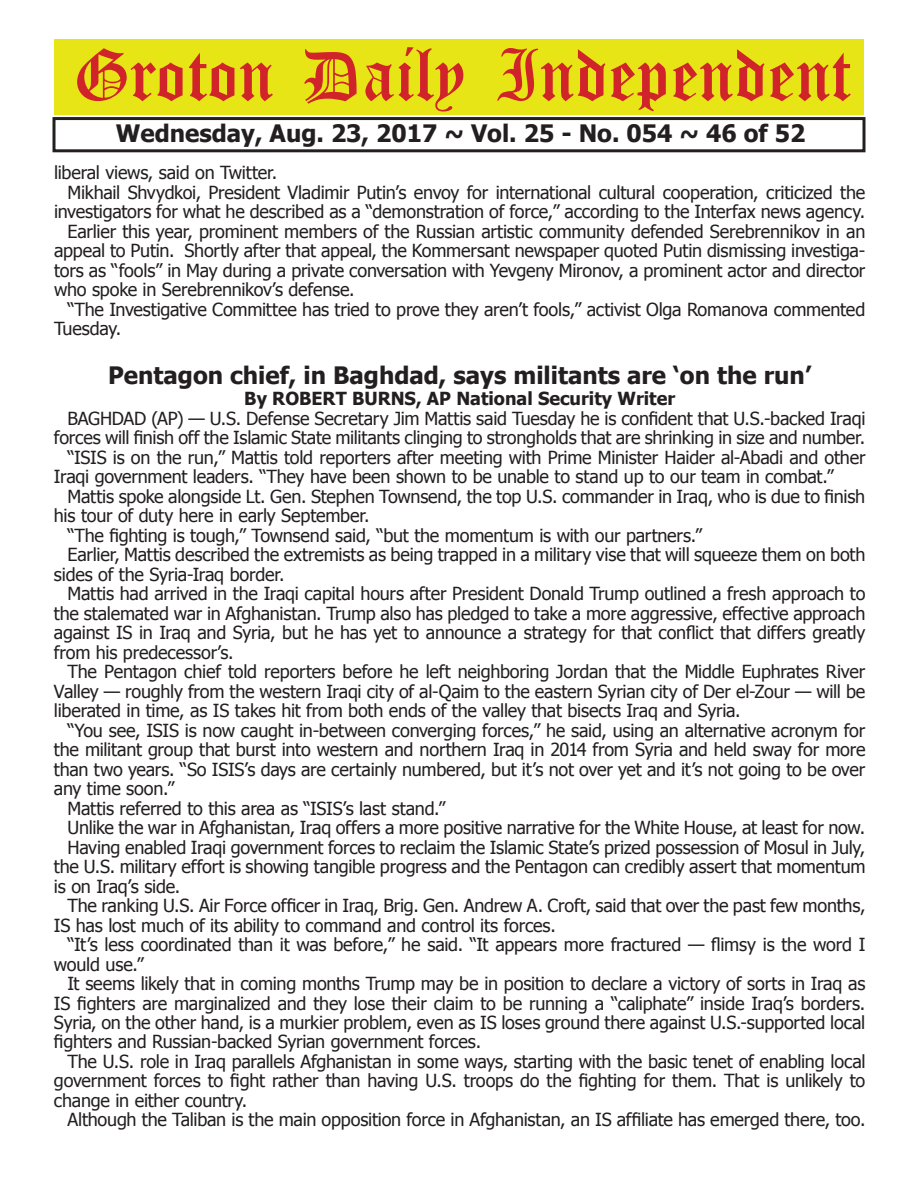
<style>
.page{position:relative;width:918px;height:1188px;background:#fff}
.page>*{position:absolute;margin:0;border:0;box-sizing:border-box;transform-origin:0 0}
.t1{font:54px "Old English Five";color:#d1232a}
.t2{font:700 24px "Tahoma";color:#231f20}
.t3{font:18px "Tahoma";letter-spacing:-.015em;color:#231f20}
.t4{font:700 18px "Tahoma";color:#231f20}
</style>
<div class="page">
<div style="left:52px;top:117px;width:814px;height:35px;border:3px solid #231f20"></div>
<div style="left:54px;top:40px;width:810px;height:75px;background:#e7e515"></div>
<h1 class="t1" style="left:73px;top:50px;width:779px">Groton Daily Independent</h1>
<h2 class="t2" style="left:116px;top:116px;width:691px">Wednesday, Aug. 23, 2017 ~ Vol. 25 - No. 054 ~ 46 of 52</h2>
<p class="t3" style="left:54px;top:161px;width:225px">liberal views, said on Twitter.</p>
<p class="t3" style="left:68px;top:180px;width:799px">Mikhail Shvydkoi, President Vladimir Putin’s envoy for international cultural cooperation, criticized the</p>
<p class="t3" style="left:54px;top:200px;width:813px">investigators for what he described as a “demonstration of force,” according to the Interfax news agency.</p>
<p class="t3" style="left:68px;top:219px;width:799px">Earlier this year, prominent members of the Russian artistic community defended Serebrennikov in an</p>
<p class="t3" style="left:54px;top:239px;width:813px">appeal to Putin. Shortly after that appeal, the Kommersant newspaper quoted Putin dismissing investiga-</p>
<p class="t3" style="left:54px;top:258px;width:813px">tors as “fools” in May during a private conversation with Yevgeny Mironov, a prominent actor and director</p>
<p class="t3" style="left:54px;top:278px;width:302px">who spoke in Serebrennikov’s defense.</p>
<p class="t3" style="left:68px;top:297px;width:799px">“The Investigative Committee has tried to prove they aren’t fools,” activist Olga Romanova commented</p>
<p class="t3" style="left:54px;top:317px;width:69px">Tuesday.</p>
<h2 class="t2" style="left:108px;top:358px;width:705px">Pentagon chief, in Baghdad, says militants are ‘on the run’</h2>
<p class="t4" style="left:244px;top:386px;width:432px">By ROBERT BURNS, AP National Security Writer</p>
<p class="t3" style="left:67px;top:406px;width:799px">BAGHDAD (AP) — U.S. Defense Secretary Jim Mattis said Tuesday he is confident that U.S.-backed Iraqi</p>
<p class="t3" style="left:54px;top:426px;width:813px">forces will finish off the Islamic State militants clinging to strongholds that are shrinking in size and number.</p>
<p class="t3" style="left:67px;top:445px;width:800px">“ISIS is on the run,” Mattis told reporters after meeting with Prime Minister Haider al-Abadi and other</p>
<p class="t3" style="left:54px;top:465px;width:781px">Iraqi government leaders. “They have been shown to be unable to stand up to our team in combat.”</p>
<p class="t3" style="left:67px;top:484px;width:799px">Mattis spoke alongside Lt. Gen. Stephen Townsend, the top U.S. commander in Iraq, who is due to finish</p>
<p class="t3" style="left:54px;top:504px;width:317px">his tour of duty here in early September.</p>
<p class="t3" style="left:67px;top:523px;width:636px">“The fighting is tough,” Townsend said, “but the momentum is with our partners.”</p>
<p class="t3" style="left:67px;top:543px;width:799px">Earlier, Mattis described the extremists as being trapped in a military vise that will squeeze them on both</p>
<p class="t3" style="left:54px;top:562px;width:232px">sides of the Syria-Iraq border.</p>
<p class="t3" style="left:67px;top:582px;width:799px">Mattis had arrived in the Iraqi capital hours after President Donald Trump outlined a fresh approach to</p>
<p class="t3" style="left:54px;top:601px;width:813px">the stalemated war in Afghanistan. Trump also has pledged to take a more aggressive, effective approach</p>
<p class="t3" style="left:54px;top:621px;width:813px">against IS in Iraq and Syria, but he has yet to announce a strategy for that conflict that differs greatly</p>
<p class="t3" style="left:54px;top:640px;width:181px">from his predecessor’s.</p>
<p class="t3" style="left:67px;top:659px;width:799px">The Pentagon chief told reporters before he left neighboring Jordan that the Middle Euphrates River</p>
<p class="t3" style="left:54px;top:679px;width:813px">Valley — roughly from the western Iraqi city of al-Qaim to the eastern Syrian city of Der el-Zour — will be</p>
<p class="t3" style="left:54px;top:698px;width:688px">liberated in time, as IS takes hit from both ends of the valley that bisects Iraq and Syria.</p>
<p class="t3" style="left:67px;top:718px;width:799px">“You see, ISIS is now caught in-between converging forces,” he said, using an alternative acronym for</p>
<p class="t3" style="left:54px;top:737px;width:813px">the militant group that burst into western and northern Iraq in 2014 from Syria and held sway for more</p>
<p class="t3" style="left:54px;top:757px;width:813px">than two years. “So ISIS’s days are certainly numbered, but it’s not over yet and it’s not going to be over</p>
<p class="t3" style="left:54px;top:776px;width:122px">any time soon.”</p>
<p class="t3" style="left:67px;top:796px;width:379px">Mattis referred to this area as “ISIS’s last stand.”</p>
<p class="t3" style="left:67px;top:815px;width:799px">Unlike the war in Afghanistan, Iraq offers a more positive narrative for the White House, at least for now.</p>
<p class="t3" style="left:67px;top:835px;width:799px">Having enabled Iraqi government forces to reclaim the Islamic State’s prized possession of Mosul in July,</p>
<p class="t3" style="left:54px;top:854px;width:813px">the U.S. military effort is showing tangible progress and the Pentagon can credibly assert that momentum</p>
<p class="t3" style="left:54px;top:874px;width:128px">is on Iraq’s side.</p>
<p class="t3" style="left:67px;top:893px;width:799px">The ranking U.S. Air Force officer in Iraq, Brig. Gen. Andrew A. Croft, said that over the past few months,</p>
<p class="t3" style="left:54px;top:913px;width:503px">IS has lost much of its ability to command and control its forces.</p>
<p class="t3" style="left:67px;top:932px;width:799px">“It’s less coordinated than it was before,” he said. “It appears more fractured — flimsy is the word I</p>
<p class="t3" style="left:54px;top:952px;width:91px">would use.”</p>
<p class="t3" style="left:67px;top:971px;width:799px">It seems likely that in coming months Trump may be in position to declare a victory of sorts in Iraq as</p>
<p class="t3" style="left:54px;top:991px;width:813px">IS fighters are marginalized and they lose their claim to be running a “caliphate” inside Iraq’s borders.</p>
<p class="t3" style="left:54px;top:1010px;width:813px">Syria, on the other hand, is a murkier problem, even as IS loses ground there against U.S.-supported local</p>
<p class="t3" style="left:54px;top:1030px;width:429px">fighters and Russian-backed Syrian government forces.</p>
<p class="t3" style="left:67px;top:1049px;width:800px">The U.S. role in Iraq parallels Afghanistan in some ways, starting with the basic tenet of enabling local</p>
<p class="t3" style="left:54px;top:1069px;width:813px">government forces to fight rather than having U.S. troops do the fighting for them. That is unlikely to</p>
<p class="t3" style="left:54px;top:1088px;width:195px">change in either country.</p>
<p class="t3" style="left:67px;top:1108px;width:799px">Although the Taliban is the main opposition force in Afghanistan, an IS affiliate has emerged there, too.</p>
</div>
